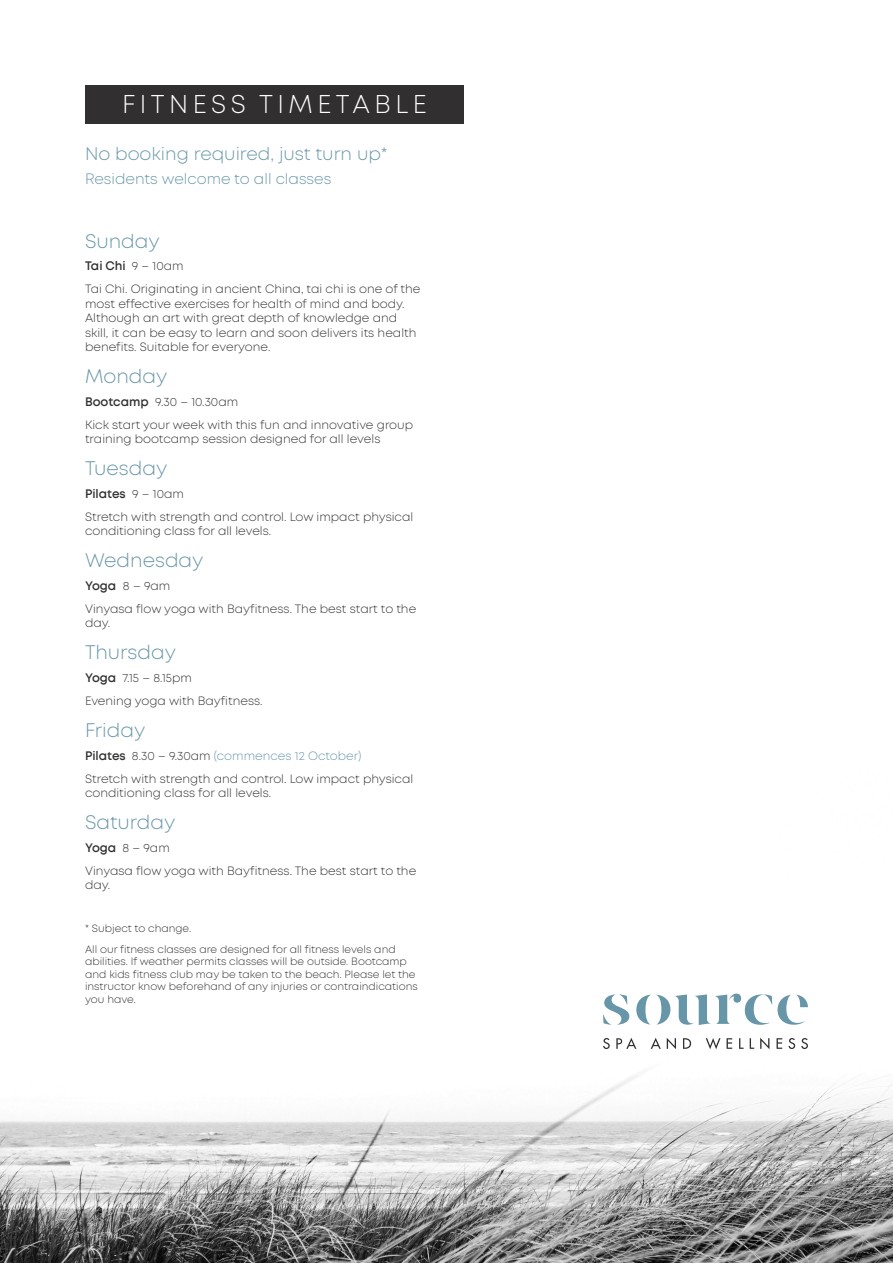
<style>
.page{position:relative;width:893px;height:1263px;background:#fff}
.page>*{position:absolute;margin:0;border:0;box-sizing:border-box;transform-origin:0 0}
.t1{font:300 25.65px "Mont";letter-spacing:.175em;color:#fff}
.t2{font:300 19.5px "Mont";color:#6796a8}
.t3{font:300 18px "Mont";color:#6796a8}
.t4{font:300 15px "Mont";color:#6796a8}
.t5{font:300 12px/14.4px "Mont";color:#312f30}
.t6{font:300 12px "Mont";color:#6796a8}
.t7{font:600 12px "Mont";color:#312f30}
.t8{font:300 10.5px/12.6px "Mont";color:#312f30}
.s1{font-weight:300}
.s2{font-weight:600}
.s3{font-weight:600;color:#312f30}
.s4{color:#312f30}
</style>
<div class="page">
<img style="left:0;top:1014px;width:893px;height:249px">
<div style="left:85px;top:85px;width:379px;height:39px;background:#312f30"></div>
<svg style="left:603px;top:994px;width:26px;height:31px"></svg>
<svg style="left:636px;top:993px;width:172px;height:32px"></svg>
<svg style="left:603px;top:1038px;width:7px;height:11px"></svg>
<svg style="left:616px;top:1038px;width:20px;height:11px"></svg>
<svg style="left:651px;top:1038px;width:10px;height:11px"></svg>
<svg style="left:667px;top:1038px;width:9px;height:11px"></svg>
<svg style="left:683px;top:1038px;width:8px;height:11px"></svg>
<svg style="left:706px;top:1038px;width:14px;height:11px"></svg>
<svg style="left:726px;top:1038px;width:6px;height:11px"></svg>
<svg style="left:739px;top:1038px;width:5px;height:11px"></svg>
<svg style="left:750px;top:1038px;width:4px;height:11px"></svg>
<svg style="left:760px;top:1038px;width:9px;height:11px"></svg>
<svg style="left:776px;top:1038px;width:6px;height:11px"></svg>
<svg style="left:788px;top:1038px;width:7px;height:11px"></svg>
<svg style="left:801px;top:1038px;width:7px;height:11px"></svg>
<p class="t1" style="left:122px;top:91px;width:306px">FITNESS TIMETABLE</p>
<p class="t3" style="left:85px;top:145px;width:304px">No booking required, just turn up*</p>
<p class="t4" style="left:85px;top:171px;width:248px">Residents welcome to all classes</p>
<p class="t2" style="left:85px;top:231px;width:76px">Sunday</p>
<p class="t7" style="left:85px;top:260px;width:100px">Tai Chi <span class="s1">9 – 10am</span></p>
<p class="t5" style="left:85px;top:283px;width:337px">Tai Chi. Originating in ancient China, tai chi is one of the most effective exercises for health of mind and body.<br>Although an art with great depth of knowledge and skill, it can be easy to learn and soon delivers its health benefits. Suitable for everyone.</p>
<p class="t2" style="left:85px;top:366px;width:84px">Monday</p>
<p class="t5" style="left:85px;top:395px;width:155px"><span class="s2">Bootcamp</span> 9.30 – 10.30am</p>
<p class="t5" style="left:85px;top:418px;width:330px">Kick start your week with this fun and innovative group training bootcamp session designed for all levels</p>
<p class="t2" style="left:85px;top:459px;width:84px">Tuesday</p>
<p class="t7" style="left:85px;top:488px;width:100px">Pilates <span class="s1">9 – 10am</span></p>
<p class="t5" style="left:85px;top:510px;width:330px">Stretch with strength and control. Low impact physical conditioning class for all levels.</p>
<p class="t2" style="left:85px;top:551px;width:120px">Wednesday</p>
<p class="t5" style="left:85px;top:579px;width:87px"><span class="s2">Yoga</span> 8 – 9am</p>
<p class="t5" style="left:85px;top:602px;width:333px">Vinyasa flow yoga with Bayfitness. The best start to the day.</p>
<p class="t2" style="left:85px;top:643px;width:92px">Thursday</p>
<p class="t5" style="left:85px;top:671px;width:108px"><span class="s2">Yoga</span> 7.15 – 8.15pm</p>
<p class="t5" style="left:85px;top:694px;width:179px">Evening yoga with Bayfitness.</p>
<p class="t2" style="left:85px;top:721px;width:62px">Friday</p>
<p class="t6" style="left:85px;top:750px;width:278px"><span class="s3">Pilates</span> <span class="s4">8.30 – 9.30am</span> (commences 12 October)</p>
<p class="t5" style="left:85px;top:772px;width:330px">Stretch with strength and control. Low impact physical conditioning class for all levels.</p>
<p class="t2" style="left:85px;top:813px;width:92px">Saturday</p>
<p class="t5" style="left:85px;top:841px;width:86px"><span class="s2">Yoga</span> 8 – 9am</p>
<p class="t5" style="left:85px;top:864px;width:333px">Vinyasa flow yoga with Bayfitness. The best start to the day.</p>
<p class="t8" style="left:85px;top:922px;width:108px">* Subject to change.</p>
<p class="t8" style="left:85px;top:943px;width:334px">All our fitness classes are designed for all fitness levels and abilities. If weather permits classes will be outside. Bootcamp and kids fitness club may be taken to the beach. Please let the instructor know beforehand of any injuries or contraindications you have.</p>
</div>
